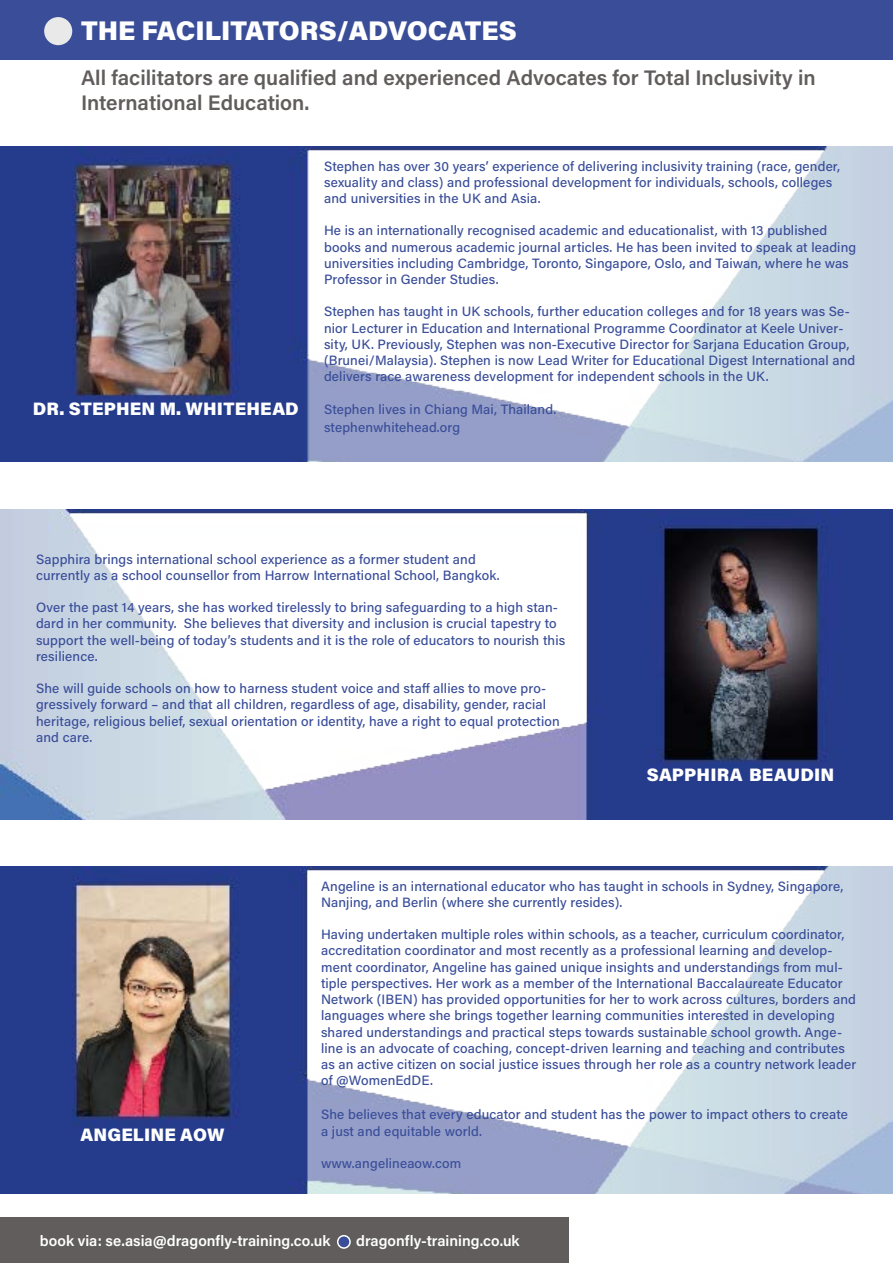
<style>
.page{position:relative;width:893px;height:1263px;background:#fff}
.page>*{position:absolute;margin:0;border:0;box-sizing:border-box;transform-origin:0 0}
.t1{font:27px "Acumin Variable Concept";letter-spacing:.06em;color:#fff}
.t2{font:21px/25.2px "Acumin Variable Concept";letter-spacing:.045em;color:#615d5c}
.t3{font:18px "Acumin Variable Concept";letter-spacing:.07em;color:#fff}
.t4{font:15px "Acumin Variable Concept";letter-spacing:.04em;color:#fff}
.t5{font:13.5px/16.2px "Acumin Variable Concept";letter-spacing:.035em;color:#394d99}
</style>
<div class="page">
<img style="left:0;top:146px;width:893px;height:315px">
<img style="left:0;top:509px;width:893px;height:311px">
<img style="left:0;top:866px;width:893px;height:328px">
<div style="left:0;top:1218px;width:568px;height:45px;background:#615d5c"></div>
<div style="left:338px;top:1236px;width:12px;height:12px;background:#394d99;border-radius:50%"></div>
<div style="left:337px;top:1235px;width:14px;height:14px;border:2px solid #fff;border-radius:50%"></div>
<div style="left:0;top:0;width:893px;height:60px;background:#394d99"></div>
<div style="left:44px;top:17px;width:28px;height:28px;background:#e8e9e8;border-radius:50%"></div>
<h1 class="t1" style="left:81px;top:12px;width:435px">THE FACILITATORS/ADVOCATES</h1>
<h2 class="t2" style="left:81px;top:64px;width:735px">All facilitators are qualified and experienced Advocates for Total Inclusivity in<br>International Education.</h2>
<h3 class="t3" style="left:33px;top:396px;width:267px">DR. STEPHEN M. WHITEHEAD</h3>
<p class="t5" style="left:324px;top:157px;width:517px">Stephen has over 30 years’ experience of delivering inclusivity training (race, gender, sexuality and class) and professional development for individuals, schools, colleges and universities in the UK and Asia.</p>
<p class="t5" style="left:324px;top:222px;width:533px">He is an internationally recognised academic and educationalist, with 13 published books and numerous academic journal articles. He has been invited to speak at leading universities including Cambridge, Toronto, Singapore, Oslo, and Taiwan, where he was Professor in Gender Studies.</p>
<p class="t5" style="left:324px;top:303px;width:532px">Stephen has taught in UK schools, further education colleges and for 18 years was Se&shy;nior Lecturer in Education and International Programme Coordinator at Keele Univer&shy;sity, UK. Previously, Stephen was non-Executive Director for Sarjana Education Group, (Brunei/Malaysia). Stephen is now Lead Writer for Educational Digest International and delivers race awareness development for independent schools in the UK.</p>
<p class="t5" style="left:324px;top:399px;width:233px;line-height:18px">Stephen lives in Chiang Mai, Thailand. stephenwhitehead.org</p>
<p class="t5" style="left:36px;top:550px;width:465px">Sapphira brings international school experience as a former student and currently as a school counsellor from Harrow International School, Bangkok.</p>
<p class="t5" style="left:36px;top:599px;width:530px">Over the past 14 years, she has worked tirelessly to bring safeguarding to a high stan&shy;dard in her community. She believes that diversity and inclusion is crucial tapestry to support the well-being of today’s students and it is the role of educators to nourish this resilience.</p>
<p class="t5" style="left:36px;top:680px;width:525px">She will guide schools on how to harness student voice and staff allies to move pro&shy;gressively forward – and that all children, regardless of age, disability, gender, racial heritage, religious belief, sexual orientation or identity, have a right to equal protection and care.</p>
<h3 class="t3" style="left:647px;top:762px;width:189px">SAPPHIRA BEAUDIN</h3>
<h3 class="t3" style="left:80px;top:1122px;width:145px">ANGELINE AOW</h3>
<p class="t5" style="left:321px;top:877px;width:523px">Angeline is an international educator who has taught in schools in Sydney, Singapore,<br>Nanjing, and Berlin (where she currently resides).</p>
<p class="t5" style="left:321px;top:926px;width:536px">Having undertaken multiple roles within schools, as a teacher, curriculum coordinator, accreditation coordinator and most recently as a professional learning and develop&shy;ment coordinator, Angeline has gained unique insights and understandings from mul&shy;tiple perspectives. Her work as a member of the International Baccalaureate Educator Network (IBEN) has provided opportunities for her to work across cultures, borders and languages where she brings together learning communities interested in developing shared understandings and practical steps towards sustainable school growth. Ange&shy;line is an advocate of coaching, concept-driven learning and teaching and contributes as an active citizen on social justice issues through her role as a country network leader of @WomenEdDE.</p>
<p class="t5" style="left:321px;top:1106px;width:528px">She believes that every educator and student has the power to impact others to create a just and equitable world.</p>
<p class="t5" style="left:321px;top:1154px;width:141px">www.angelineaow.com</p>
<p class="t4" style="left:40px;top:1230px;width:291px">book via: se.asia@dragonfly-training.co.uk</p>
<p class="t4" style="left:356px;top:1230px;width:164px">dragonfly-training.co.uk</p>
</div>
